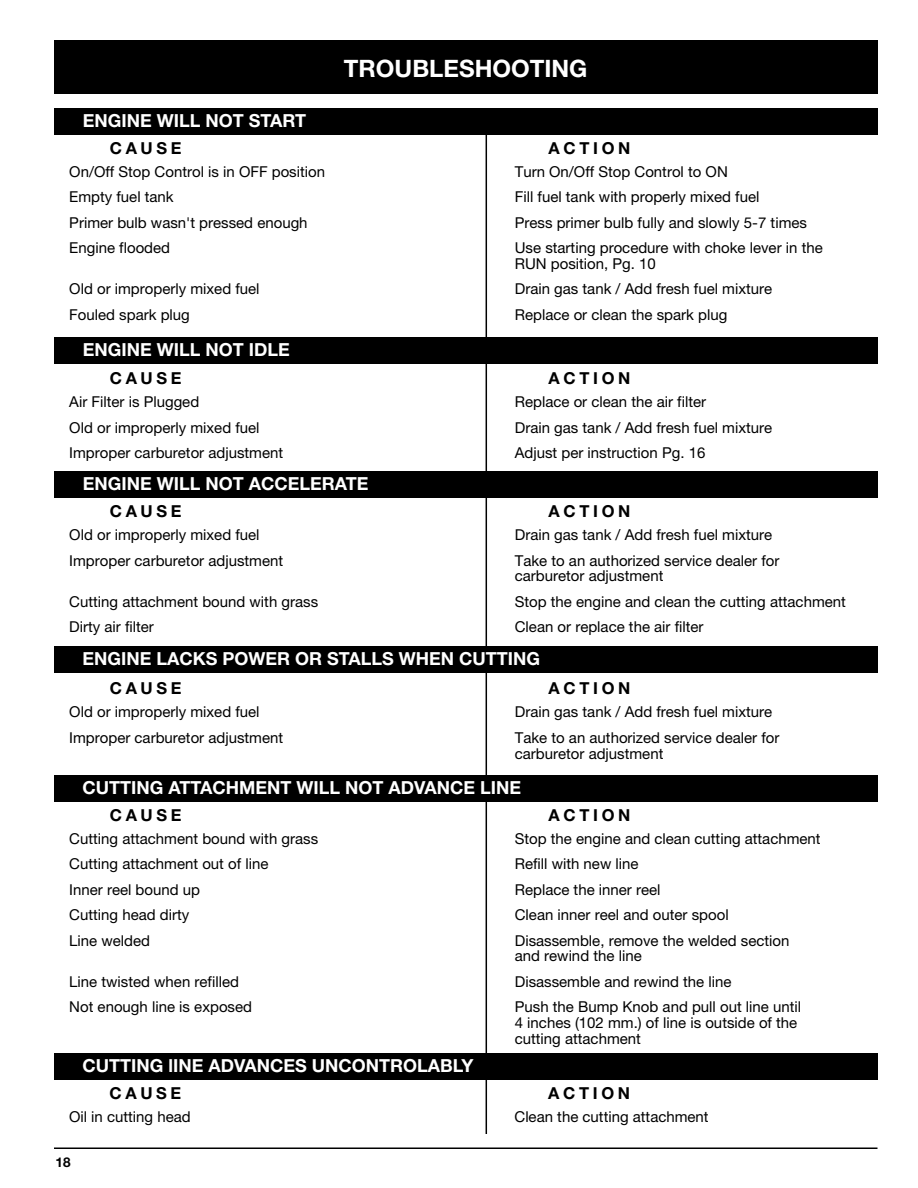
<style>
.page{position:relative;width:918px;height:1188px;background:#fff}
.page>*{position:absolute;margin:0;border:0;box-sizing:border-box;transform-origin:0 0}
.t1{font:700 24px "Helvetica Neue";color:#fff}
.t2{font:700 18px "Helvetica Neue";color:#fff}
.t3{font:700 16.5px "Helvetica Neue";letter-spacing:.22em;color:#000}
.t4{font:15px/15.8px "Helvetica Neue";color:#000}
.t5{font:700 13.5px "Helvetica Neue";color:#000}
</style>
<div class="page">
<div style="left:54px;top:40px;width:824px;height:54px;background:#000"></div>
<hr style="left:54px;top:1148px;width:824px;height:1px;background:#000">
<hr style="left:486px;top:135px;width:1px;height:999px;background:#000">
<div style="left:54px;top:108px;width:824px;height:27px;background:#000"></div>
<div style="left:54px;top:338px;width:824px;height:26px;background:#000"></div>
<div style="left:54px;top:471px;width:824px;height:27px;background:#000"></div>
<div style="left:54px;top:646px;width:824px;height:27px;background:#000"></div>
<div style="left:54px;top:775px;width:824px;height:27px;background:#000"></div>
<div style="left:54px;top:1053px;width:824px;height:27px;background:#000"></div>
<p class="t2" style="left:83px;top:114px;width:225px">ENGINE WILL NOT START</p>
<h1 class="t1" style="left:344px;top:60px;width:245px">TROUBLESHOOTING</h1>
<p class="t3" style="left:110px;top:142px;width:73px">CAUSE</p>
<p class="t3" style="left:549px;top:142px;width:83px">ACTION</p>
<p class="t4" style="left:69px;top:165px;width:257px">On/Off Stop Control is in OFF position</p>
<p class="t4" style="left:515px;top:165px;width:215px">Turn On/Off Stop Control to ON</p>
<p class="t4" style="left:69px;top:190px;width:106px">Empty fuel tank</p>
<p class="t4" style="left:515px;top:190px;width:246px">Fill fuel tank with properly mixed fuel</p>
<p class="t4" style="left:69px;top:216px;width:240px">Primer bulb wasn't pressed enough</p>
<p class="t4" style="left:515px;top:216px;width:294px">Press primer bulb fully and slowly 5-7 times</p>
<p class="t4" style="left:69px;top:241px;width:102px">Engine flooded</p>
<p class="t4" style="left:515px;top:241px;width:310px">Use starting procedure with choke lever in the<br>RUN position, Pg. 10</p>
<p class="t4" style="left:69px;top:283px;width:192px">Old or improperly mixed fuel</p>
<p class="t4" style="left:515px;top:283px;width:259px">Drain gas tank / Add fresh fuel mixture</p>
<p class="t4" style="left:69px;top:308px;width:122px">Fouled spark plug</p>
<p class="t4" style="left:515px;top:308px;width:214px">Replace or clean the spark plug</p>
<p class="t2" style="left:83px;top:343px;width:208px">ENGINE WILL NOT IDLE</p>
<p class="t3" style="left:110px;top:372px;width:73px">CAUSE</p>
<p class="t3" style="left:549px;top:372px;width:83px">ACTION</p>
<p class="t4" style="left:69px;top:395px;width:131px">Air Filter is Plugged</p>
<p class="t4" style="left:515px;top:395px;width:193px">Replace or clean the air filter</p>
<p class="t4" style="left:69px;top:421px;width:192px">Old or improperly mixed fuel</p>
<p class="t4" style="left:515px;top:421px;width:259px">Drain gas tank / Add fresh fuel mixture</p>
<p class="t4" style="left:69px;top:446px;width:215px">Improper carburetor adjustment</p>
<p class="t4" style="left:515px;top:446px;width:192px">Adjust per instruction Pg. 16</p>
<p class="t2" style="left:83px;top:477px;width:287px">ENGINE WILL NOT ACCELERATE</p>
<p class="t3" style="left:110px;top:505px;width:73px">CAUSE</p>
<p class="t3" style="left:549px;top:505px;width:83px">ACTION</p>
<p class="t4" style="left:69px;top:528px;width:192px">Old or improperly mixed fuel</p>
<p class="t4" style="left:515px;top:528px;width:259px">Drain gas tank / Add fresh fuel mixture</p>
<p class="t4" style="left:69px;top:554px;width:215px">Improper carburetor adjustment</p>
<p class="t4" style="left:515px;top:554px;width:266px">Take to an authorized service dealer for carburetor adjustment</p>
<p class="t4" style="left:69px;top:595px;width:250px">Cutting attachment bound with grass</p>
<p class="t4" style="left:515px;top:595px;width:333px">Stop the engine and clean the cutting attachment</p>
<p class="t4" style="left:69px;top:620px;width:86px">Dirty air filter</p>
<p class="t4" style="left:515px;top:620px;width:190px">Clean or replace the air filter</p>
<p class="t2" style="left:82px;top:652px;width:459px">ENGINE LACKS POWER OR STALLS WHEN CUTTING</p>
<p class="t3" style="left:110px;top:683px;width:73px">CAUSE</p>
<p class="t3" style="left:549px;top:683px;width:83px">ACTION</p>
<p class="t4" style="left:69px;top:706px;width:192px">Old or improperly mixed fuel</p>
<p class="t4" style="left:515px;top:706px;width:259px">Drain gas tank / Add fresh fuel mixture</p>
<p class="t4" style="left:69px;top:731px;width:215px">Improper carburetor adjustment</p>
<p class="t4" style="left:515px;top:731px;width:266px">Take to an authorized service dealer for carburetor adjustment</p>
<p class="t2" style="left:82px;top:781px;width:440px">CUTTING ATTACHMENT WILL NOT ADVANCE LINE</p>
<p class="t3" style="left:110px;top:809px;width:73px">CAUSE</p>
<p class="t3" style="left:549px;top:809px;width:83px">ACTION</p>
<p class="t4" style="left:69px;top:832px;width:250px">Cutting attachment bound with grass</p>
<p class="t4" style="left:515px;top:832px;width:307px">Stop the engine and clean cutting attachment</p>
<p class="t4" style="left:69px;top:857px;width:201px">Cutting attachment out of line</p>
<p class="t4" style="left:515px;top:857px;width:125px">Refill with new line</p>
<p class="t4" style="left:69px;top:883px;width:132px">Inner reel bound up</p>
<p class="t4" style="left:515px;top:883px;width:147px">Replace the inner reel</p>
<p class="t4" style="left:69px;top:908px;width:122px">Cutting head dirty</p>
<p class="t4" style="left:515px;top:908px;width:215px">Clean inner reel and outer spool</p>
<p class="t4" style="left:69px;top:934px;width:82px">Line welded</p>
<p class="t4" style="left:515px;top:934px;width:276px">Disassemble, remove the welded section and rewind the line</p>
<p class="t4" style="left:69px;top:975px;width:171px">Line twisted when refilled</p>
<p class="t4" style="left:515px;top:975px;width:218px">Disassemble and rewind the line</p>
<p class="t4" style="left:69px;top:1001px;width:184px">Not enough line is exposed</p>
<p class="t4" style="left:515px;top:1001px;width:288px">Push the Bump Knob and pull out line until<br>4 inches (102 mm.) of line is outside of the cutting attachment</p>
<p class="t2" style="left:82px;top:1059px;width:393px">CUTTING lINE ADVANCES UNCONTROLABLY</p>
<p class="t3" style="left:110px;top:1087px;width:73px">CAUSE</p>
<p class="t3" style="left:548px;top:1087px;width:83px">ACTION</p>
<p class="t4" style="left:69px;top:1110px;width:123px">Oil in cutting head</p>
<p class="t4" style="left:515px;top:1110px;width:196px">Clean the cutting attachment</p>
<p class="t5" style="left:56px;top:1157px;width:17px">18</p>
</div>
